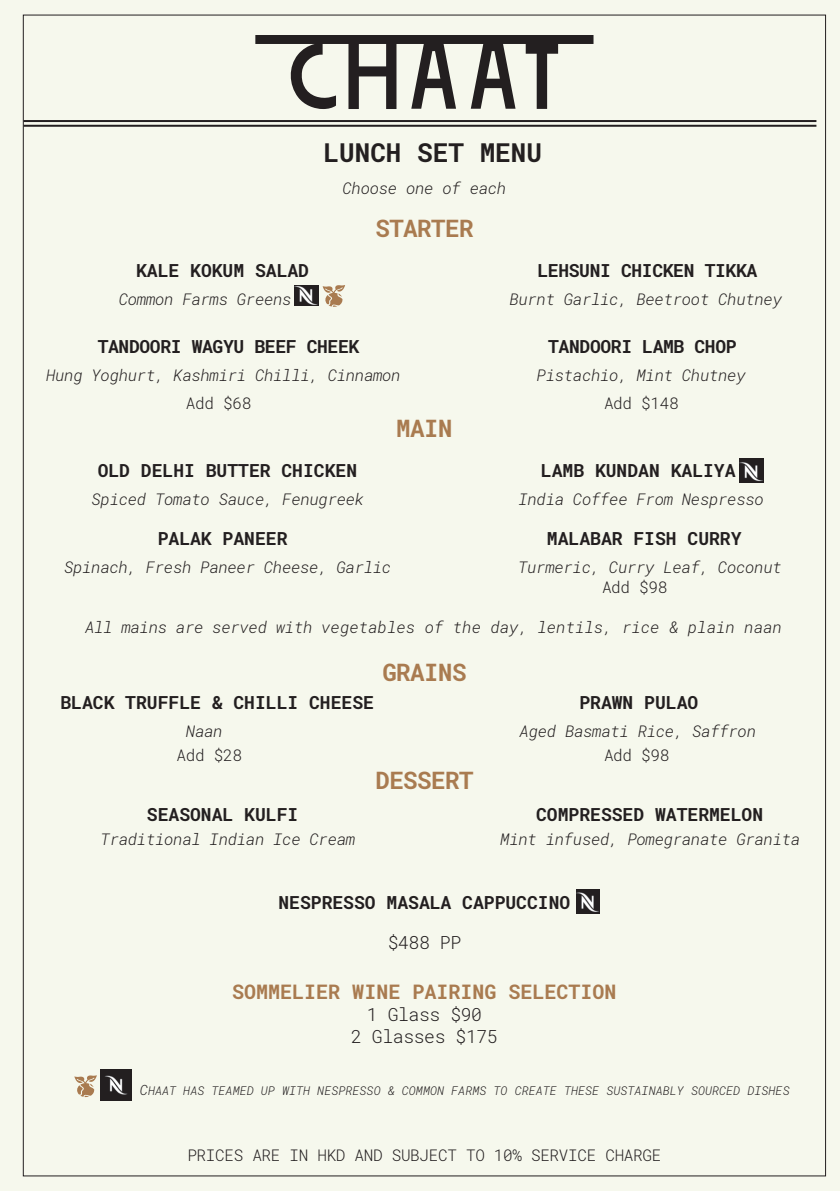
<style>
.page{position:relative;width:840px;height:1191px;background:#fff}
.page>*{position:absolute;margin:0;border:0;box-sizing:border-box;transform-origin:0 0}
.Headings_V3{font:700 26px "Roboto Mono";color:#231f20}
.Headings_V3-2{font:700 24px "Roboto Mono";letter-spacing:-.02em;color:#a97b50}
.Headings_V3-3{font:700 20px "Roboto Mono";color:#a97b50}
.Headings_V3-4{font:700 18px "Roboto Mono";color:#231f20}
.INGREDIENTS_BROWN{font:700 18px "Roboto Mono";letter-spacing:-.02em;color:#231f20}
.Headings_V3-5{font:300 18px "Roboto Mono";letter-spacing:-.02em;color:#231f20}
.Headings_V3-6{font:700 18px "Roboto Mono";letter-spacing:-.02em;color:#231f20}
.Headings_V3-7{font:italic 300 16px "Roboto Mono";letter-spacing:-.02em;color:#231f20}
.Headings_V3-8{font:italic 300 16px "Roboto Mono";color:#231f20}
.Headings_V3-9{font:300 16px "Roboto Mono";letter-spacing:-.02em;color:#231f20}
.INGREDIENTS_BROWN-2{font:300 16px "Roboto Mono";letter-spacing:-.02em;color:#231f20}
.INTRO{font:italic 300 12px "Roboto Mono";color:#231f20}
.s1{font-size:14px}
</style>
<div class="page">
<div style="left:0;top:0;width:839px;height:1191px;background:#f6f8ed"></div>
<img style="left:100px;top:1069px;width:31px;height:31px">
<svg style="left:255px;top:35px;width:338px;height:74px;background:#a6a69f"></svg>
<hr style="left:24px;top:120px;width:792px;height:2px;background:#231f20">
<hr style="left:24px;top:125px;width:792px;height:2px;background:#231f20">
<img style="left:295px;top:285px;width:24px;height:21px">
<img style="left:739px;top:458px;width:23px;height:24px">
<img style="left:576px;top:889px;width:23px;height:24px">
<svg style="left:322px;top:285px;width:23px;height:22px"></svg>
<svg style="left:74px;top:1075px;width:23px;height:22px"></svg>
<p class="Headings_V3" style="left:323px;top:135px;width:220px">LUNCH SET MENU</p>
<p class="Headings_V3-7" style="left:342px;top:178px;width:165px">Choose one of each</p>
<p class="Headings_V3-2" style="left:375px;top:211px;width:99px">STARTER</p>
<p class="Headings_V3-4" style="left:136px;top:257px;width:174px">KALE KOKUM SALAD</p>
<p class="Headings_V3-6" style="left:537px;top:257px;width:221px">LEHSUNI CHICKEN TIKKA</p>
<p class="Headings_V3-7" style="left:119px;top:288px;width:174px">Common Farms Greens</p>
<p class="Headings_V3-7" style="left:509px;top:288px;width:274px">Burnt Garlic, Beetroot Chutney</p>
<p class="INGREDIENTS_BROWN" style="left:98px;top:333px;width:263px">TANDOORI WAGYU BEEF CHEEK</p>
<p class="INGREDIENTS_BROWN" style="left:548px;top:333px;width:190px">TANDOORI LAMB CHOP</p>
<p class="Headings_V3-7" style="left:46px;top:364px;width:356px">Hung Yoghurt, Kashmiri Chilli, Cinnamon</p>
<p class="Headings_V3-7" style="left:536px;top:364px;width:210px">Pistachio, Mint Chutney</p>
<p class="INGREDIENTS_BROWN-2" style="left:186px;top:392px;width:67px">Add $68</p>
<p class="INGREDIENTS_BROWN-2" style="left:603px;top:392px;width:76px">Add $148</p>
<p class="Headings_V3-2" style="left:396px;top:411px;width:58px">MAIN</p>
<p class="Headings_V3-4" style="left:98px;top:457px;width:261px">OLD DELHI BUTTER CHICKEN</p>
<p class="Headings_V3-4" style="left:540px;top:457px;width:196px">LAMB KUNDAN KALIYA</p>
<p class="Headings_V3-7" style="left:91px;top:488px;width:274px">Spiced Tomato Sauce, Fenugreek</p>
<p class="Headings_V3-7" style="left:518px;top:488px;width:247px">India Coffee From Nespresso</p>
<p class="Headings_V3-4" style="left:158px;top:525px;width:131px">PALAK PANEER</p>
<p class="Headings_V3-4" style="left:546px;top:525px;width:196px">MALABAR FISH CURRY</p>
<p class="Headings_V3-7" style="left:64px;top:556px;width:328px">Spinach, Fresh Paneer Cheese, Garlic</p>
<p class="Headings_V3-7" style="left:518px;top:556px;width:265px">Turmeric, Curry Leaf, Coconut</p>
<p class="Headings_V3-9" style="left:601px;top:576px;width:67px">Add $98</p>
<p class="Headings_V3-8" style="left:85px;top:616px;width:698px">All mains are served with vegetables of the day, lentils, rice &amp; plain naan</p>
<p class="Headings_V3-2" style="left:382px;top:655px;width:85px">GRAINS</p>
<p class="Headings_V3-4" style="left:60px;top:689px;width:315px">BLACK TRUFFLE &amp; CHILLI CHEESE</p>
<p class="Headings_V3-4" style="left:579px;top:689px;width:120px">PRAWN PULAO</p>
<p class="Headings_V3-7" style="left:186px;top:720px;width:38px">Naan</p>
<p class="Headings_V3-7" style="left:519px;top:720px;width:238px">Aged Basmati Rice, Saffron</p>
<p class="Headings_V3-9" style="left:176px;top:744px;width:67px">Add $28</p>
<p class="Headings_V3-9" style="left:603px;top:744px;width:67px">Add $98</p>
<p class="Headings_V3-2" style="left:375px;top:763px;width:99px">DESSERT</p>
<p class="Headings_V3-4" style="left:147px;top:801px;width:153px">SEASONAL KULFI</p>
<p class="Headings_V3-4" style="left:536px;top:801px;width:228px">COMPRESSED WATERMELON</p>
<p class="Headings_V3-7" style="left:101px;top:828px;width:256px">Traditional Indian Ice Cream</p>
<p class="Headings_V3-7" style="left:500px;top:828px;width:301px">Mint infused, Pomegranate Granita</p>
<p class="Headings_V3-4" style="left:278px;top:889px;width:293px">NESPRESSO MASALA CAPPUCCINO</p>
<p class="Headings_V3-5" style="left:387px;top:929px;width:75px">$488 PP</p>
<p class="Headings_V3-3" style="left:232px;top:977px;width:386px">SOMMELIER WINE PAIRING SELECTION</p>
<p class="Headings_V3-5" style="left:366px;top:1001px;width:117px">1 Glass $90</p>
<p class="Headings_V3-5" style="left:351px;top:1023px;width:148px">2 Glasses $175</p>
<p class="INTRO" style="left:140px;top:1082px;width:651px"><span class="s1">C</span>HAAT HAS TEAMED UP WITH NESPRESSO &amp; COMMON FARMS TO CREATE THESE SUSTAINABLY SOURCED DISHES</p>
<p class="Headings_V3-9" style="left:187px;top:1144px;width:475px">PRICES ARE IN HKD AND SUBJECT TO 10% SERVICE CHARGE</p>
</div>
